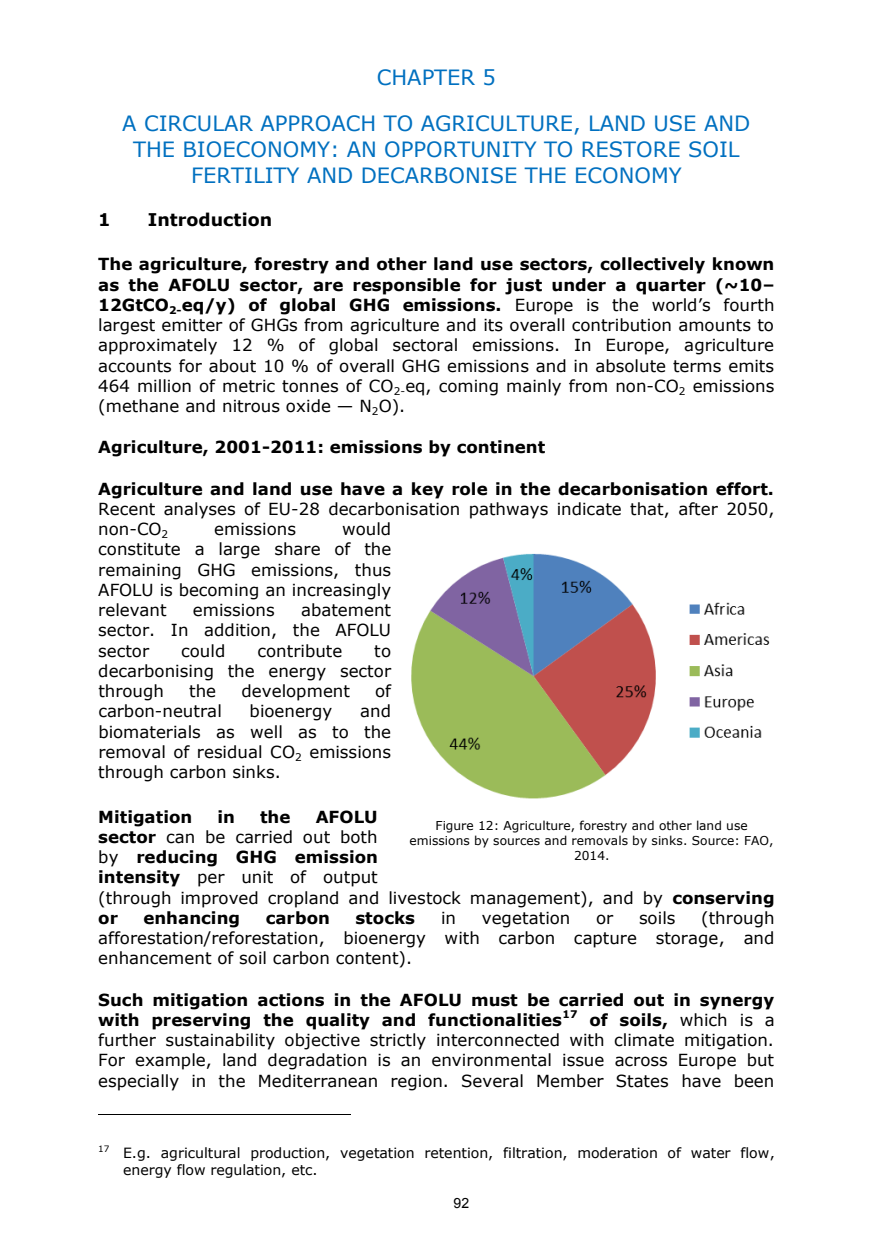
<style>
.page{position:relative;width:874px;height:1241px;background:#fff}
.page>*{position:absolute;margin:0;border:0;box-sizing:border-box;transform-origin:0 0}
.t1{font:21px/25.6px "Verdana";color:#0070c0;text-align:center}
.t2{font:700 17.5px "Verdana";color:#000}
.t3{font:16.62px/20.3px "Verdana";color:#000;text-align:justify}
.t4{font:700 16.62px/20.5px "Verdana";color:#000}
.t5{font:14px/17px "Verdana";letter-spacing:-.005em;color:#000}
.t6{font:14px "Arial";color:#000}
.t7{font:12.25px/14.9px "Verdana";letter-spacing:.005em;color:#000;text-align:center}
.t8{font:700 10.5px "Verdana";color:#000}
.s1{font-weight:700}
</style>
<div class="page">
<hr style="left:98px;top:1113px;width:253px;height:1px;background:#000">
<img style="left:411px;top:553px;width:359px;height:246px">
<p class="t1" style="left:376px;top:64px;width:121px">CHAPTER 5</p>
<p class="t1" style="left:122px;top:111px;width:629px">A CIRCULAR APPROACH TO AGRICULTURE, LAND USE AND<br>THE BIOECONOMY: AN OPPORTUNITY TO RESTORE SOIL<br>FERTILITY AND DECARBONISE THE ECONOMY</p>
<p class="t2" style="left:98px;top:207px;width:14px">1</p>
<p class="t2" style="left:148px;top:207px;width:126px">Introduction</p>
<p class="t3" style="left:98px;top:254px;width:677px"><span class="s1">The agriculture, forestry and other land use sectors, collectively known as the AFOLU sector, are responsible for just under a quarter (~10– 12GtCO</span><sub>2-</sub><span class="s1">eq/y) of global GHG emissions.</span> Europe is the world’s fourth largest emitter of GHGs from agriculture and its overall contribution amounts to approximately 12 % of global sectoral emissions. In Europe, agriculture accounts for about 10 % of overall GHG emissions and in absolute terms emits 464 million of metric tonnes of CO<sub>2-</sub>eq, coming mainly from non-CO<sub>2</sub> emissions (methane and nitrous oxide — N<sub>2</sub>O).</p>
<p class="t4" style="left:98px;top:436px;width:448px">Agriculture, 2001-2011: emissions by continent</p>
<p class="t4" style="left:98px;top:478px;width:676px">Agriculture and land use have a key role in the decarbonisation effort.</p>
<p class="t3" style="left:98px;top:498px;width:677px">Recent analyses of EU-28 decarbonisation pathways indicate that, after 2050, non-CO<sub>2</sub></p>
<p class="t3" style="left:98px;top:518px;width:294px;text-indent:244px">would constitute a large share of the remaining GHG emissions, thus AFOLU is becoming an increasingly relevant</p>
<p class="t3" style="left:214px;top:518px;width:83px">emissions</p>
<p class="t3" style="left:98px;top:599px;width:294px;text-indent:203px">abatement sector. In addition, the AFOLU sector</p>
<p class="t3" style="left:193px;top:599px;width:83px">emissions</p>
<p class="t3" style="left:181px;top:640px;width:46px">could</p>
<p class="t3" style="left:257px;top:640px;width:86px">contribute</p>
<p class="t3" style="left:98px;top:640px;width:294px;text-indent:276px">to decarbonising the energy sector through</p>
<p class="t3" style="left:189px;top:680px;width:28px">the</p>
<p class="t3" style="left:241px;top:680px;width:110px">development</p>
<p class="t3" style="left:375px;top:680px;width:17px">of</p>
<p class="t3" style="left:98px;top:701px;width:125px">carbon-neutral</p>
<p class="t3" style="left:249px;top:701px;width:84px">bioenergy</p>
<p class="t3" style="left:98px;top:701px;width:294px;text-indent:262px">and biomaterials as well as to the removal of residual CO<sub>2</sub> emissions through carbon sinks.</p>
<p class="t4" style="left:98px;top:806px;width:95px">Mitigation</p>
<p class="t4" style="left:217px;top:806px;width:19px">in</p>
<p class="t4" style="left:260px;top:806px;width:32px">the</p>
<p class="t3" style="left:98px;top:806px;width:677px;text-align:left;text-indent:217px"><span class="s1">AFOLU<br>sector</span> can be carried out both<br>by <span class="s1">reducing GHG emission<br>intensity</span> per unit of output<br>(through improved cropland and livestock management), and by <span class="s1">conserving or</span></p>
<p class="t7" style="left:409px;top:818px;width:365px">Figure 12: Agriculture, forestry and other land use emissions by sources and removals by sinks. Source: FAO,<br>2014.</p>
<p class="t3" style="left:98px;top:907px;width:677px;text-indent:602px">(through afforestation/reforestation, bioenergy with carbon capture storage, and enhancement of soil carbon content).</p>
<p class="t4" style="left:98px;top:988px;width:677px">Such mitigation actions in the AFOLU must be carried out in synergy with preserving the quality and functionalities</p>
<p class="t4" style="left:143px;top:907px;width:98px">enhancing</p>
<p class="t4" style="left:266px;top:907px;width:66px">carbon</p>
<p class="t4" style="left:355px;top:907px;width:61px">stocks</p>
<p class="t3" style="left:441px;top:907px;width:16px">in</p>
<p class="t3" style="left:481px;top:907px;width:90px">vegetation</p>
<p class="t3" style="left:595px;top:907px;width:19px">or</p>
<p class="t3" style="left:638px;top:907px;width:38px">soils</p>
<p class="t8" style="left:562px;top:1006px;width:17px">17</p>
<p class="t3" style="left:98px;top:1009px;width:677px;text-indent:491px"><span class="s1">of soils,</span> which is a further sustainability objective strictly interconnected with climate mitigation.<br>For example, land degradation is an environmental issue across Europe but especially in the Mediterranean region. Several Member States have been</p>
<p class="t5" style="left:123px;top:1143px;width:653px;text-indent:-25px"><sup>17</sup> E.g. agricultural production, vegetation retention, filtration, moderation of water flow, energy flow regulation, etc.</p>
<p class="t6" style="left:453px;top:1193px;width:17px">92</p>
</div>
